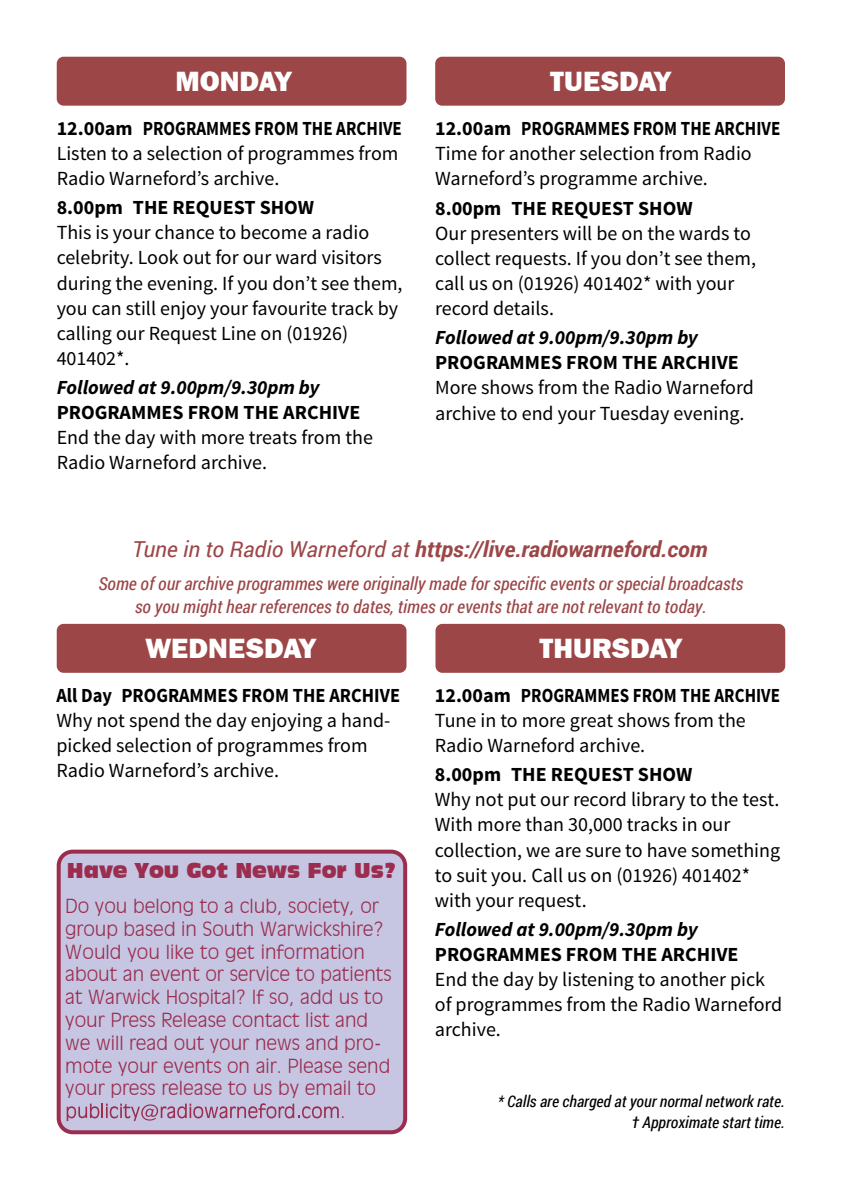
<style>
.page{position:relative;width:842px;height:1191px;background:#fff}
.page>*{position:absolute;margin:0;border:0;box-sizing:border-box;transform-origin:0 0}
.t1{font:800 28px "Franklin Gothic IT Cby BT";color:#fff}
.t2{font:italic 700 22px "Roboto";color:#9c4647}
.t3{font:20px/25.2px "Source Sans Pro";color:#000}
.t4{font:700 20px "Source Sans Pro";color:#000}
.t5{font:italic 700 20px "Source Sans Pro";color:#000}
.t6{font:700 20px "Source Sans Pro";color:#000;scale:.92 1}
.t7{font:20px "Incised 901 BT Compact";color:#9b2d4f}
.t8{font:300 19px "Incised 901 BT";color:#9b2d4f}
.t9{font:italic 18px/23px "Roboto Condensed";color:#9c4647;text-align:center}
.t10{font:italic 16px/21.2px "Roboto Condensed";color:#000;text-align:right}
.s1{font-weight:400}
</style>
<div class="page">
<div style="left:57px;top:849px;width:350px;height:285px;background:#c6c6e3;border:4px solid #9b2d4f;border-radius:14px"></div>
<svg style="left:67px;top:1103px;width:272px;height:18px"></svg>
<div style="left:57px;top:57px;width:349px;height:49px;background:#9c4647;border:2px solid #9c4647;border-radius:6px"></div>
<div style="left:435px;top:57px;width:350px;height:49px;background:#9c4647;border:2px solid #9c4647;border-radius:6px"></div>
<div style="left:57px;top:624px;width:349px;height:49px;background:#9c4647;border:2px solid #9c4647;border-radius:6px"></div>
<div style="left:435px;top:624px;width:350px;height:49px;background:#9c4647;border:2px solid #9c4647;border-radius:6px"></div>
<h1 class="t1" style="left:175px;top:70px;width:117px">MONDAY</h1>
<p class="t4" style="left:57px;top:120px;width:347px">12.00am PROGRAMMES FROM THE ARCHIVE</p>
<p class="t3" style="left:57px;top:142px;width:343px">Listen to a selection of programmes from<br>Radio Warneford’s archive.</p>
<p class="t4" style="left:57px;top:199px;width:259px">8.00pm THE REQUEST SHOW</p>
<p class="t3" style="left:57px;top:222px;width:347px">This is your chance to become a radio celebrity. Look out for our ward visitors during the evening. If you don’t see them, you can still enjoy your favourite track by calling our Request Line on (01926)<br>401402*.</p>
<p class="t5" style="left:57px;top:379px;width:264px">Followed at 9.00pm/9.30pm by</p>
<p class="t4" style="left:57px;top:404px;width:305px">PROGRAMMES FROM THE ARCHIVE</p>
<p class="t3" style="left:57px;top:427px;width:318px">End the day with more treats from the<br>Radio Warneford archive.</p>
<h1 class="t1" style="left:550px;top:70px;width:122px">TUESDAY</h1>
<p class="t4" style="left:435px;top:120px;width:347px">12.00am PROGRAMMES FROM THE ARCHIVE</p>
<p class="t3" style="left:435px;top:143px;width:318px">Time for another selection from Radio<br>Warneford’s programme archive.</p>
<p class="t4" style="left:435px;top:199px;width:259px">8.00pm THE REQUEST SHOW</p>
<p class="t3" style="left:435px;top:222px;width:322px">Our presenters will be on the wards to collect requests. If you don’t see them, call us on (01926) 401402* with your record details.</p>
<p class="t5" style="left:435px;top:329px;width:264px">Followed at 9.00pm/9.30pm by</p>
<p class="t4" style="left:435px;top:354px;width:305px">PROGRAMMES FROM THE ARCHIVE</p>
<p class="t3" style="left:435px;top:377px;width:320px">More shows from the Radio Warneford archive to end your Tuesday evening.</p>
<p class="t2" style="left:132px;top:534px;width:577px"><span class="s1">Tune in to Radio Warneford at</span> https://live.radiowarneford.com</p>
<p class="t9" style="left:98px;top:572px;width:646px">Some of our archive programmes were originally made for specific events or special broadcasts so you might hear references to dates, times or events that are not relevant to today.</p>
<h1 class="t1" style="left:146px;top:637px;width:171px">WEDNESDAY</h1>
<h1 class="t1" style="left:540px;top:637px;width:143px">THURSDAY</h1>
<p class="t6" style="left:56px;top:687px;width:375px">All Day PROGRAMMES FROM THE ARCHIVE</p>
<p class="t3" style="left:56px;top:709px;width:335px">Why not spend the day enjoying a hand&shy;picked selection of programmes from<br>Radio Warneford’s archive.</p>
<p class="t7" style="left:67px;top:863px;width:331px">Have You Got News For Us?</p>
<p class="t8" style="left:65px;top:898px;width:315px">Do you belong to a club, society, or</p>
<p class="t8" style="left:65px;top:921px;width:320px">group based in South Warwickshire?</p>
<p class="t8" style="left:65px;top:944px;width:301px">Would you like to get information</p>
<p class="t8" style="left:65px;top:967px;width:328px">about an event or service to patients</p>
<p class="t8" style="left:65px;top:989px;width:320px">at Warwick Hospital? If so, add us to</p>
<p class="t8" style="left:65px;top:1012px;width:304px">your Press Release contact list and</p>
<p class="t8" style="left:65px;top:1035px;width:318px">we will read out your news and pro-</p>
<p class="t8" style="left:65px;top:1058px;width:327px">mote your events on air. Please send</p>
<p class="t8" style="left:65px;top:1080px;width:312px">your press release to us by email to</p>
<p class="t8" style="left:340px;top:1103px;width:7px">.</p>
<p class="t4" style="left:435px;top:686px;width:347px">12.00am PROGRAMMES FROM THE ARCHIVE</p>
<p class="t3" style="left:435px;top:709px;width:312px">Tune in to more great shows from the<br>Radio Warneford archive.</p>
<p class="t4" style="left:435px;top:766px;width:259px">8.00pm THE REQUEST SHOW</p>
<p class="t3" style="left:435px;top:788px;width:347px">Why not put our record library to the test.<br>With more than 30,000 tracks in our collection, we are sure to have something to suit you. Call us on (01926) 401402* with your request.</p>
<p class="t5" style="left:435px;top:921px;width:264px">Followed at 9.00pm/9.30pm by</p>
<p class="t4" style="left:435px;top:946px;width:305px">PROGRAMMES FROM THE ARCHIVE</p>
<p class="t3" style="left:435px;top:968px;width:349px">End the day by listening to another pick of programmes from the Radio Warneford archive.</p>
<p class="t10" style="left:498px;top:1090px;width:289px">* Calls are charged at your normal network rate. † Approximate start time.</p>
</div>
